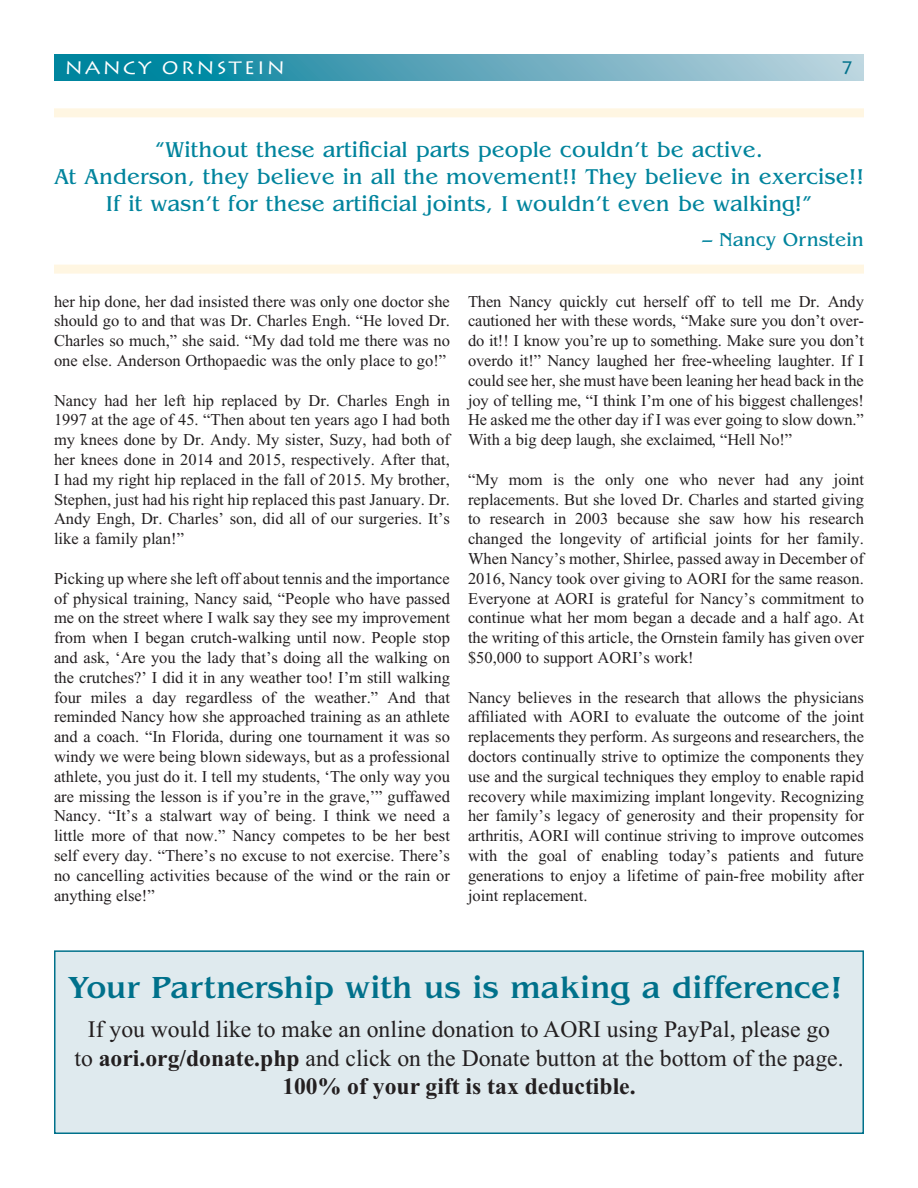
<style>
.page{position:relative;width:918px;height:1188px;background:#fff}
.page>*{position:absolute;margin:0;border:0;box-sizing:border-box;transform-origin:0 0}
.t1{font:500 31.5px "Benguiat";color:#00718b}
.t2{font:23.7px/28.3px "Times New Roman";color:#231f20;text-align:center}
.t3{font:22.5px/27px "Benguiat";color:#00849d;text-align:center}
.t4{font:19.5px "Benguiat";color:#00849d}
.t5{font:18px "Lithos";letter-spacing:.1em;color:#fff;scale:1.1 1}
.t6{font:18px "Lithos";color:#00718b;scale:1.1 1}
.t7{font:16.5px/19.8px "Times New Roman";color:#231f20;text-align:justify}
.s1{font-weight:700}
</style>
<div class="page">
<svg style="left:54px;top:54px;width:810px;height:27px;background:#58a7ba"></svg>
<div style="left:54px;top:108px;width:810px;height:9px;background:#fff6e2"></div>
<div style="left:54px;top:265px;width:810px;height:9px;background:#fff6e2"></div>
<div style="left:54px;top:950px;width:810px;height:184px;background:#dfeaee;border:2px solid #00718b"></div>
<p class="t5" style="left:65px;top:58px;width:202px">NANCY ORNSTEIN</p>
<p class="t6" style="left:842px;top:58px;width:10px">7</p>
<h3 class="t3" style="left:54px;top:139px;width:812px">“Without these artificial parts people couldn’t be active.<br>At Anderson, they believe in all the movement!! They believe in exercise!!<br>If it wasn’t for these artificial joints, I wouldn’t even be walking!”</h3>
<p class="t4" style="left:703px;top:232px;width:163px">– Nancy Ornstein</p>
<p class="t7" style="left:54px;top:293px;width:398px">her hip done, her dad insisted there was only one doctor she should go to and that was Dr. Charles Engh. “He loved Dr.<br>Charles so much,” she said. “My dad told me there was no one else. Anderson Orthopaedic was the only place to go!”</p>
<p class="t7" style="left:54px;top:392px;width:398px">Nancy had her left hip replaced by Dr. Charles Engh in 1997 at the age of 45. “Then about ten years ago I had both my knees done by Dr. Andy. My sister, Suzy, had both of her knees done in 2014 and 2015, respectively. After that, I had my right hip replaced in the fall of 2015. My brother, Stephen, just had his right hip replaced this past January. Dr.<br>Andy Engh, Dr. Charles’ son, did all of our surgeries. It’s like a family plan!”</p>
<p class="t7" style="left:54px;top:570px;width:398px">Picking up where she left off about tennis and the importance of physical training, Nancy said, “People who have passed me on the street where I walk say they see my improvement from when I began crutch-walking until now. People stop and ask, ‘Are you the lady that’s doing all the walking on the crutches?’ I did it in any weather too! I’m still walking four miles a day regardless of the weather.” And that reminded Nancy how she approached training as an athlete and a coach. “In Florida, during one tournament it was so windy we were being blown sideways, but as a professional athlete, you just do it. I tell my students, ‘The only way you are missing the lesson is if you’re in the grave,’” guffawed Nancy. “It’s a stalwart way of being. I think we need a little more of that now.” Nancy competes to be her best self every day. “There’s no excuse to not exercise. There’s no cancelling activities because of the wind or the rain or anything else!”</p>
<p class="t7" style="left:468px;top:293px;width:398px">Then Nancy quickly cut herself off to tell me Dr. Andy cautioned her with these words, “Make sure you don’t over&shy;do it!! I know you’re up to something. Make sure you don’t overdo it!” Nancy laughed her free-wheeling laughter. If I could see her, she must have been leaning her head back in the joy of telling me, “I think I’m one of his biggest challenges!<br>He asked me the other day if I was ever going to slow down.” With a big deep laugh, she exclaimed, “Hell No!”</p>
<p class="t7" style="left:468px;top:471px;width:398px">“My mom is the only one who never had any joint replacements. But she loved Dr. Charles and started giving to research in 2003 because she saw how his research changed the longevity of artificial joints for her family.<br>When Nancy’s mother, Shirlee, passed away in December of 2016, Nancy took over giving to AORI for the same reason.<br>Everyone at AORI is grateful for Nancy’s commitment to continue what her mom began a decade and a half ago. At the writing of this article, the Ornstein family has given over $50,000 to support AORI’s work!</p>
<p class="t7" style="left:468px;top:689px;width:398px">Nancy believes in the research that allows the physicians affiliated with AORI to evaluate the outcome of the joint replacements they perform. As surgeons and researchers, the doctors continually strive to optimize the components they use and the surgical techniques they employ to enable rapid recovery while maximizing implant longevity. Recognizing her family’s legacy of generosity and their propensity for arthritis, AORI will continue striving to improve outcomes with the goal of enabling today’s patients and future generations to enjoy a lifetime of pain-free mobility after joint replacement.</p>
<h1 class="t1" style="left:69px;top:976px;width:775px">Your Partnership with us is making a difference!</h1>
<h2 class="t2" style="left:75px;top:1018px;width:771px">If you would like to make an online donation to AORI using PayPal, please go<br>to <span class="s1">aori.org/donate.php</span> and click on the Donate button at the bottom of the page.<br><span class="s1">100% of your gift is tax deductible.</span></h2>
</div>
